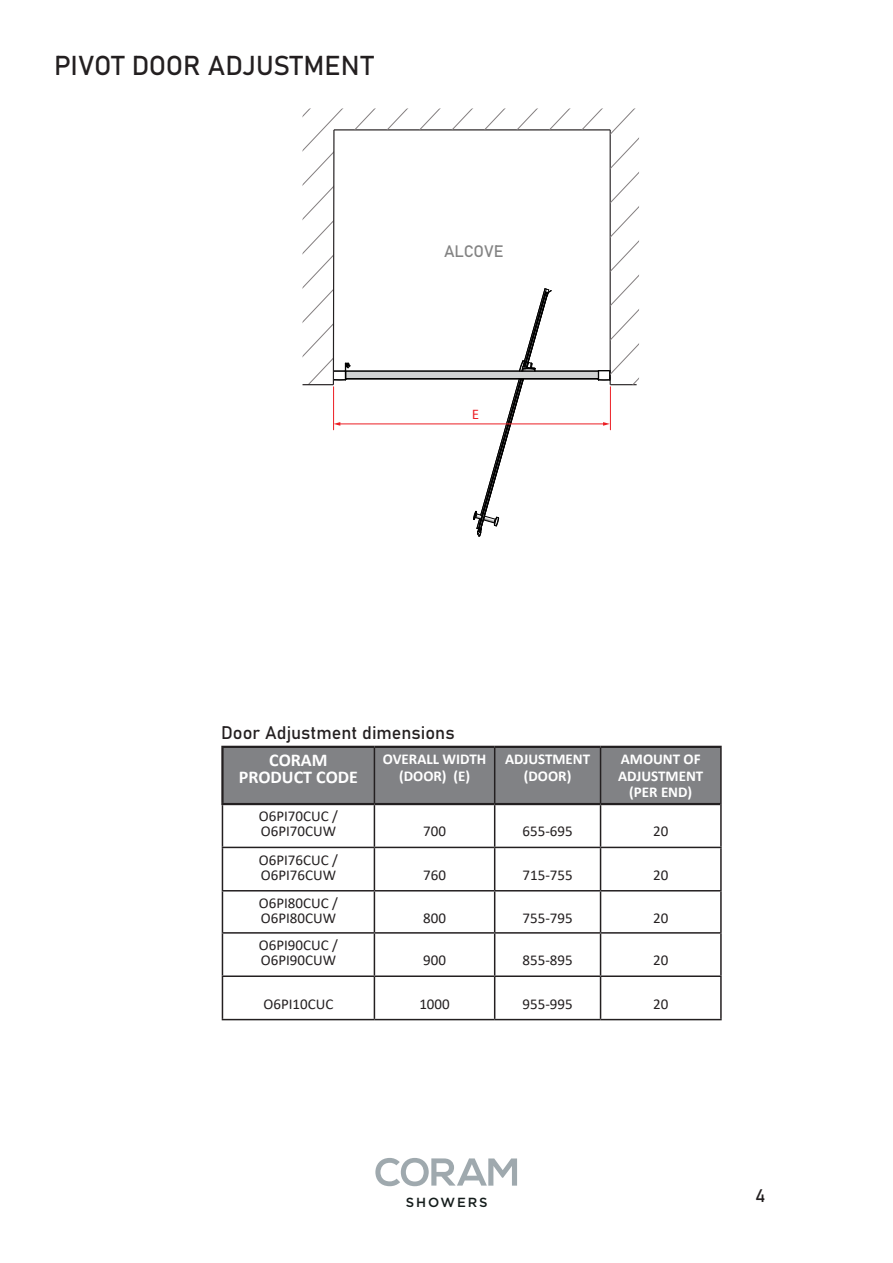
<style>
.page{position:relative;width:893px;height:1263px;background:#fff}
.page>*{position:absolute;margin:0;border:0;box-sizing:border-box;transform-origin:0 0}
.t1{font:27px "Bahnschrift";color:#231f20}
.t2{font:18px "Bahnschrift";color:#231f20}
.t3{font:700 18px "Calibri";color:#fff}
.t4{font:16.35px "Bahnschrift";color:#838383}
.t5{font:15px "Calibri";color:#231f20}
.t6{font:700 15px/16.5px "Calibri";color:#fff;text-align:center}
.t7{font:13.65px "Myriad Pro";color:#ec1e24}
.t8{font:500 13.2px "Gotham HTF";letter-spacing:.14em;color:#141c1b}
</style>
<div class="page">
<svg style="left:375px;top:1158px;width:142px;height:28px"></svg>
<svg style="left:473px;top:385px;width:79px;height:152px"></svg>
<svg style="left:308px;top:373px;width:331px;height:12px"></svg>
<svg style="left:302px;top:137px;width:337px;height:236px"></svg>
<svg style="left:302px;top:108px;width:335px;height:244px"></svg>
<svg style="left:302px;top:108px;width:323px;height:223px"></svg>
<svg style="left:302px;top:108px;width:310px;height:202px"></svg>
<svg style="left:302px;top:108px;width:297px;height:181px"></svg>
<svg style="left:302px;top:108px;width:285px;height:160px"></svg>
<svg style="left:332px;top:129px;width:18px;height:257px"></svg>
<hr style="left:302px;top:384px;width:31px;height:1px;background:#231f20">
<hr style="left:339px;top:424px;width:265px;height:1px;background:#ec1e24">
<svg style="left:334px;top:422px;width:6px;height:4px"></svg>
<svg style="left:603px;top:422px;width:7px;height:4px"></svg>
<hr style="left:333px;top:387px;width:1px;height:43px;background:#ec1e24">
<hr style="left:610px;top:387px;width:1px;height:43px;background:#ec1e24">
<div style="left:224px;top:748px;width:496px;height:55px;background:#818285"></div>
<hr style="left:374px;top:748px;width:1px;height:55px;background:#231f20">
<hr style="left:494px;top:748px;width:1px;height:55px;background:#231f20">
<hr style="left:600px;top:748px;width:1px;height:55px;background:#231f20">
<hr style="left:720px;top:748px;width:2px;height:56px;background:#231f20">
<hr style="left:222px;top:805px;width:1px;height:42px;background:#231f20">
<hr style="left:374px;top:805px;width:1px;height:42px;background:#231f20">
<hr style="left:494px;top:805px;width:1px;height:42px;background:#231f20">
<hr style="left:600px;top:805px;width:1px;height:42px;background:#231f20">
<hr style="left:720px;top:804px;width:2px;height:43px;background:#231f20">
<hr style="left:222px;top:847px;width:152px;height:1px;background:#231f20">
<hr style="left:222px;top:848px;width:1px;height:42px;background:#231f20">
<hr style="left:374px;top:847px;width:121px;height:1px;background:#231f20">
<hr style="left:374px;top:848px;width:1px;height:42px;background:#231f20">
<hr style="left:495px;top:847px;width:106px;height:1px;background:#231f20">
<hr style="left:494px;top:848px;width:1px;height:42px;background:#231f20">
<hr style="left:601px;top:847px;width:121px;height:1px;background:#231f20">
<hr style="left:600px;top:848px;width:1px;height:42px;background:#231f20">
<hr style="left:720px;top:848px;width:2px;height:42px;background:#231f20">
<hr style="left:222px;top:890px;width:152px;height:1px;background:#231f20">
<hr style="left:222px;top:891px;width:1px;height:41px;background:#231f20">
<hr style="left:374px;top:890px;width:121px;height:1px;background:#231f20">
<hr style="left:374px;top:891px;width:1px;height:41px;background:#231f20">
<hr style="left:495px;top:890px;width:106px;height:1px;background:#231f20">
<hr style="left:494px;top:891px;width:1px;height:41px;background:#231f20">
<hr style="left:601px;top:890px;width:121px;height:1px;background:#231f20">
<hr style="left:600px;top:891px;width:1px;height:41px;background:#231f20">
<hr style="left:720px;top:891px;width:2px;height:41px;background:#231f20">
<hr style="left:222px;top:932px;width:152px;height:2px;background:#231f20">
<hr style="left:222px;top:934px;width:1px;height:41px;background:#231f20">
<hr style="left:374px;top:932px;width:121px;height:2px;background:#231f20">
<hr style="left:374px;top:934px;width:1px;height:41px;background:#231f20">
<hr style="left:495px;top:932px;width:106px;height:2px;background:#231f20">
<hr style="left:494px;top:934px;width:1px;height:41px;background:#231f20">
<hr style="left:601px;top:932px;width:121px;height:2px;background:#231f20">
<hr style="left:600px;top:934px;width:1px;height:41px;background:#231f20">
<hr style="left:720px;top:934px;width:2px;height:41px;background:#231f20">
<hr style="left:222px;top:975px;width:152px;height:2px;background:#231f20">
<hr style="left:222px;top:977px;width:1px;height:42px;background:#231f20">
<hr style="left:374px;top:975px;width:121px;height:2px;background:#231f20">
<hr style="left:374px;top:977px;width:1px;height:42px;background:#231f20">
<hr style="left:495px;top:975px;width:106px;height:2px;background:#231f20">
<hr style="left:494px;top:977px;width:1px;height:42px;background:#231f20">
<hr style="left:601px;top:975px;width:121px;height:2px;background:#231f20">
<hr style="left:600px;top:977px;width:1px;height:42px;background:#231f20">
<hr style="left:720px;top:977px;width:2px;height:42px;background:#231f20">
<hr style="left:222px;top:1019px;width:152px;height:1px;background:#231f20">
<hr style="left:374px;top:1019px;width:121px;height:1px;background:#231f20">
<hr style="left:495px;top:1019px;width:106px;height:1px;background:#231f20">
<hr style="left:601px;top:1019px;width:121px;height:1px;background:#231f20">
<hr style="left:221px;top:746px;width:153px;height:2px;background:#231f20">
<hr style="left:221px;top:748px;width:3px;height:55px;background:#231f20">
<hr style="left:374px;top:746px;width:121px;height:2px;background:#231f20">
<hr style="left:495px;top:746px;width:106px;height:2px;background:#231f20">
<hr style="left:601px;top:746px;width:121px;height:2px;background:#231f20">
<hr style="left:221px;top:803px;width:153px;height:2px;background:#231f20">
<hr style="left:374px;top:803px;width:121px;height:2px;background:#231f20">
<hr style="left:495px;top:803px;width:106px;height:2px;background:#231f20">
<hr style="left:601px;top:803px;width:119px;height:2px;background:#231f20">
<p class="t1" style="left:54px;top:49px;width:321px">PIVOT DOOR ADJUSTMENT</p>
<p class="t4" style="left:444px;top:241px;width:61px">ALCOVE</p>
<p class="t7" style="left:472px;top:406px;width:8px">E</p>
<p class="t2" style="left:221px;top:722px;width:235px">Door Adjustment dimensions</p>
<p class="t3" style="left:269px;top:748px;width:60px">CORAM</p>
<p class="t3" style="left:239px;top:764px;width:121px">PRODUCT CODE</p>
<p class="t6" style="left:383px;top:751px;width:105px">OVERALL WIDTH</p>
<p class="t6" style="left:399px;top:767px;width:72px">(DOOR) (E)</p>
<p class="t6" style="left:505px;top:751px;width:87px">ADJUSTMENT</p>
<p class="t6" style="left:524px;top:767px;width:49px">(DOOR)</p>
<p class="t6" style="left:618px;top:751px;width:87px">AMOUNT OF<br>ADJUSTMENT (PER END)</p>
<p class="t5" style="left:259px;top:806px;width:81px">O6PI70CUC /</p>
<p class="t5" style="left:261px;top:821px;width:77px">O6PI70CUW</p>
<p class="t5" style="left:423px;top:821px;width:24px">700</p>
<p class="t5" style="left:522px;top:821px;width:52px">655-695</p>
<p class="t5" style="left:653px;top:821px;width:17px">20</p>
<p class="t5" style="left:259px;top:849px;width:81px">O6PI76CUC /</p>
<p class="t5" style="left:261px;top:864px;width:77px">O6PI76CUW</p>
<p class="t5" style="left:423px;top:864px;width:24px">760</p>
<p class="t5" style="left:522px;top:864px;width:52px">715-755</p>
<p class="t5" style="left:653px;top:864px;width:17px">20</p>
<p class="t5" style="left:259px;top:893px;width:81px">O6PI80CUC /</p>
<p class="t5" style="left:261px;top:908px;width:77px">O6PI80CUW</p>
<p class="t5" style="left:423px;top:908px;width:24px">800</p>
<p class="t5" style="left:522px;top:908px;width:52px">755-795</p>
<p class="t5" style="left:653px;top:908px;width:17px">20</p>
<p class="t5" style="left:259px;top:935px;width:81px">O6PI90CUC /</p>
<p class="t5" style="left:261px;top:950px;width:77px">O6PI90CUW</p>
<p class="t5" style="left:423px;top:950px;width:24px">900</p>
<p class="t5" style="left:522px;top:950px;width:52px">855-895</p>
<p class="t5" style="left:653px;top:950px;width:17px">20</p>
<p class="t5" style="left:263px;top:993px;width:71px">O6PI10CUC</p>
<p class="t5" style="left:419px;top:993px;width:32px">1000</p>
<p class="t5" style="left:522px;top:993px;width:52px">955-995</p>
<p class="t5" style="left:653px;top:993px;width:17px">20</p>
<p class="t8" style="left:406px;top:1194px;width:83px">SHOWERS</p>
<p class="t2" style="left:755px;top:1184px;width:12px">4</p>
</div>
